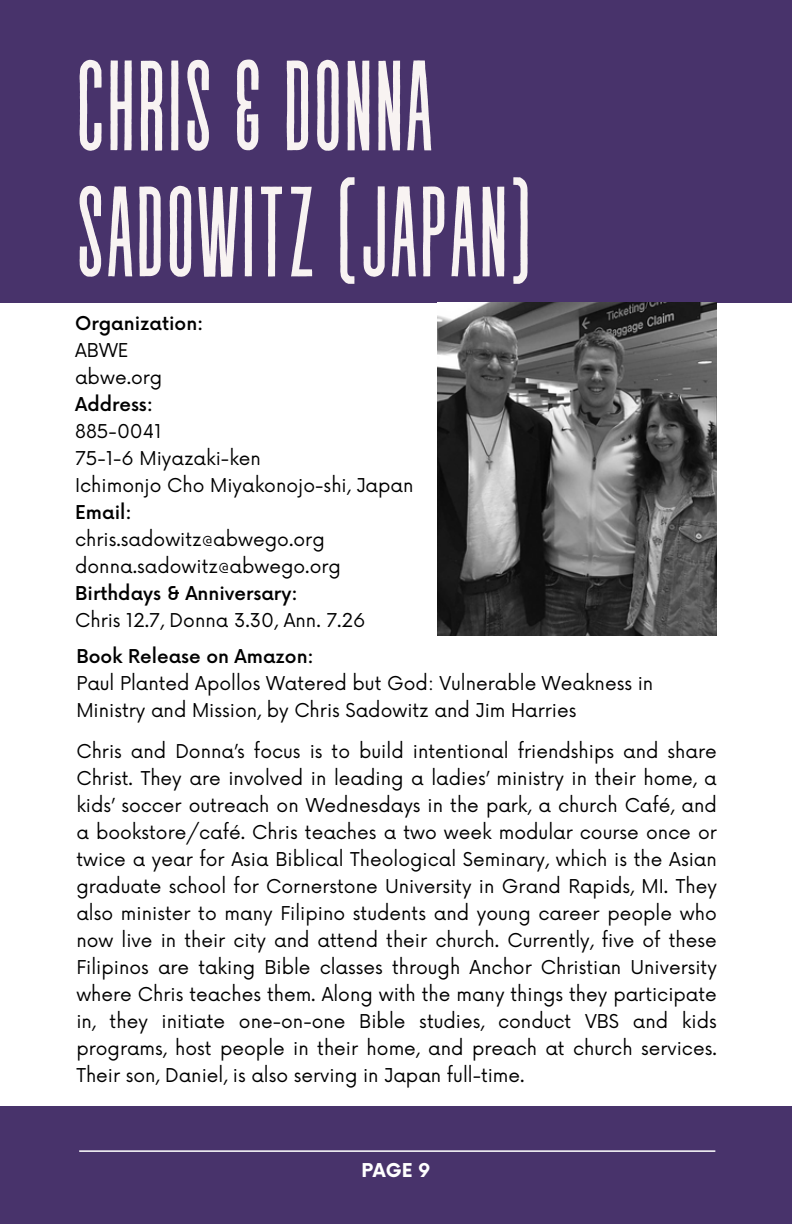
<style>
.page{position:relative;width:792px;height:1224px;background:#fff}
.page>*{position:absolute;margin:0;border:0;box-sizing:border-box;transform-origin:0 0}
.t1{font:128.2px/126px "Revive 80 Tall";color:#f8f3f2}
.t2{font:18.6px/27px "Now";color:#000;text-align:justify}
.t3{font:500 18.6px "Now";color:#000}
.t4{font:700 18.6px "Now";color:#fff}
</style>
<div class="page">
<div style="left:0;top:0;width:792px;height:302px;background:#48336b"></div>
<img style="left:437px;top:302px;width:279px;height:333px">
<div style="left:0;top:1107px;width:792px;height:117px;background:#48336b"></div>
<hr style="left:79px;top:1150px;width:636px;height:2px;background:#fff">
<p class="t1" style="left:75px;top:54px;width:458px">CHRIS &amp; DONNA<br>SADOWITZ (JAPAN)</p>
<p class="t3" style="left:75px;top:313px;width:130px">Organization:</p>
<p class="t2" style="left:75px;top:337px;width:55px">ABWE</p>
<p class="t2" style="left:75px;top:364px;width:89px">abwe.org</p>
<p class="t3" style="left:75px;top:394px;width:80px">Address:</p>
<p class="t2" style="left:75px;top:418px;width:88px">885-0041</p>
<p class="t2" style="left:75px;top:445px;width:187px">75-1-6 Miyazaki-ken</p>
<p class="t2" style="left:75px;top:472px;width:340px">Ichimonjo Cho Miyakonojo-shi, Japan</p>
<p class="t3" style="left:75px;top:502px;width:58px">Email:</p>
<p class="t2" style="left:75px;top:526px;width:251px">chris.sadowitz@abwego.org</p>
<p class="t2" style="left:75px;top:553px;width:267px">donna.sadowitz@abwego.org</p>
<p class="t3" style="left:75px;top:583px;width:224px">Birthdays &amp; Anniversary:</p>
<p class="t2" style="left:75px;top:607px;width:292px">Chris 12.7, Donna 3.30, Ann. 7.26</p>
<p class="t3" style="left:76px;top:646px;width:239px">Book Release on Amazon:</p>
<h2 class="t2" style="left:76px;top:671px;width:578px">Paul Planted Apollos Watered but God: Vulnerable Weakness in<br>Ministry and Mission, by Chris Sadowitz and Jim Harries</h2>
<h1 class="t2" style="left:76px;top:739px;width:642px">Chris and Donna’s focus is to build intentional friendships and share Christ. They are involved in leading a ladies’ ministry in their home, a kids’ soccer outreach on Wednesdays in the park, a church Café, and a bookstore/café. Chris teaches a two week modular course once or twice a year for Asia Biblical Theological Seminary, which is the Asian graduate school for Cornerstone University in Grand Rapids, MI. They also minister to many Filipino students and young career people who now live in their city and attend their church. Currently, five of these Filipinos are taking Bible classes through Anchor Christian University where Chris teaches them. Along with the many things they participate in, they initiate one-on-one Bible studies, conduct VBS and kids programs, host people in their home, and preach at church services.<br>Their son, Daniel, is also serving in Japan full-time.</h1>
<p class="t4" style="left:361px;top:1160px;width:71px">PAGE 9</p>
</div>
